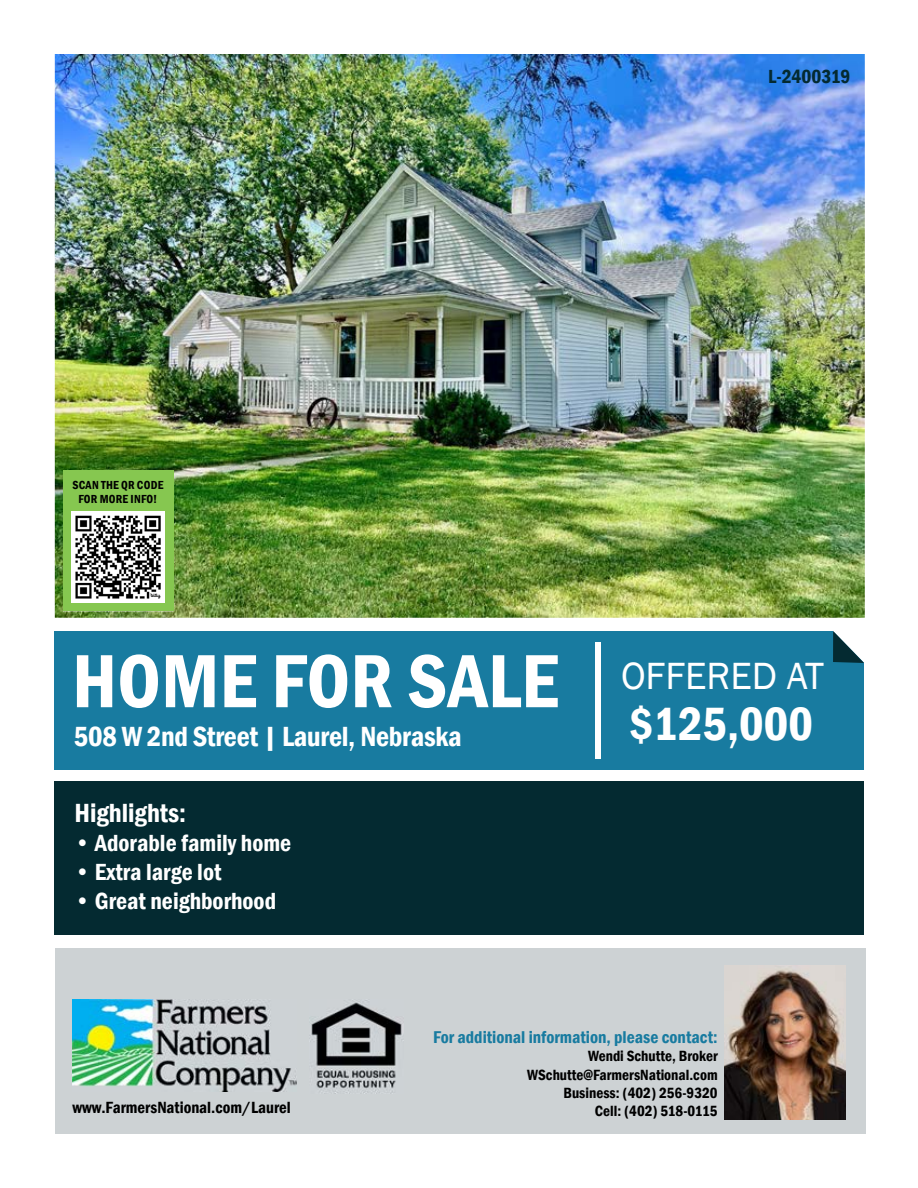
<style>
.page{position:relative;width:918px;height:1188px;background:#fff}
.page>*{position:absolute;margin:0;border:0;box-sizing:border-box;transform-origin:0 0}
.t1{font:600 condensed 78px "Franklin Gothic";color:#fff}
.t2{font:600 condensed 48px "Franklin Gothic";color:#fff}
.t3{font:600 condensed 28.5px "Franklin Gothic";letter-spacing:-.01em;color:#fff}
.t4{font:600 condensed 27px "Franklin Gothic";color:#fff}
.t5{font:600 condensed 24px "Franklin Gothic";color:#fff}
.t6{font:600 condensed 19.5px "Franklin Gothic";letter-spacing:-.005em;color:#042a31}
.t7{font:600 condensed 17.55px "Franklin Gothic";color:#187ba0}
.t8{font:600 condensed 16.65px "Franklin Gothic";color:#000}
.t9{font:600 condensed 15.15px/18.3px "Franklin Gothic";color:#000;text-align:right}
.t10{font:600 condensed 12px/14.4px "Franklin Gothic";letter-spacing:.02em;color:#000;text-align:center}
</style>
<div class="page">
<div style="left:55px;top:948px;width:810px;height:186px;background:#cdd2d4"></div>
<div style="left:54px;top:782px;width:810px;height:153px;background:#042a31"></div>
<div style="left:54px;top:631px;width:810px;height:139px;background:#187ba0"></div>
<div style="left:595px;top:642px;width:5px;height:117px;background:#fff"></div>
<svg style="left:833px;top:631px;width:31px;height:32px"></svg>
<img style="left:55px;top:54px;width:810px;height:564px">
<div style="left:63px;top:470px;width:110px;height:141px;background:#86c750"></div>
<img style="left:71px;top:511px;width:94px;height:91px">
<img style="left:73px;top:1000px;width:223px;height:91px">
<img style="left:725px;top:966px;width:120px;height:153px">
<img style="left:310px;top:1000px;width:93px;height:93px">
<p class="t10" style="left:72px;top:478px;width:93px">SCAN THE QR CODE<br>FOR MORE INFO!</p>
<p class="t6" style="left:768px;top:63px;width:84px">L-2400319</p>
<h1 class="t1" style="left:72px;top:629px;width:753px">HOME FOR SALE <sup>OFFERED</sup> <sup>AT</sup></h1>
<h3 class="t3" style="left:74px;top:717px;width:389px">508 W 2nd Street | Laurel, Nebraska</h3>
<h2 class="t2" style="left:629px;top:692px;width:186px">$125,000</h2>
<h3 class="t4" style="left:74px;top:795px;width:113px">Highlights:</h3>
<h3 class="t5" style="left:74px;top:827px;width:218px">• Adorable family home</h3>
<h3 class="t5" style="left:74px;top:856px;width:149px">• Extra large lot</h3>
<h3 class="t5" style="left:74px;top:885px;width:203px">• Great neighborhood</h3>
<p class="t7" style="left:433px;top:1025px;width:286px">For additional information, please contact:</p>
<p class="t9" style="left:527px;top:1047px;width:192px">Wendi Schutte, Broker<br>WSchutte@FarmersNational.com<br>Business: (402) 256-9320</p>
<p class="t8" style="left:73px;top:1096px;width:220px">www.FarmersNational.com/Laurel</p>
<p class="t9" style="left:595px;top:1102px;width:124px">Cell: (402) 518-0115</p>
</div>
